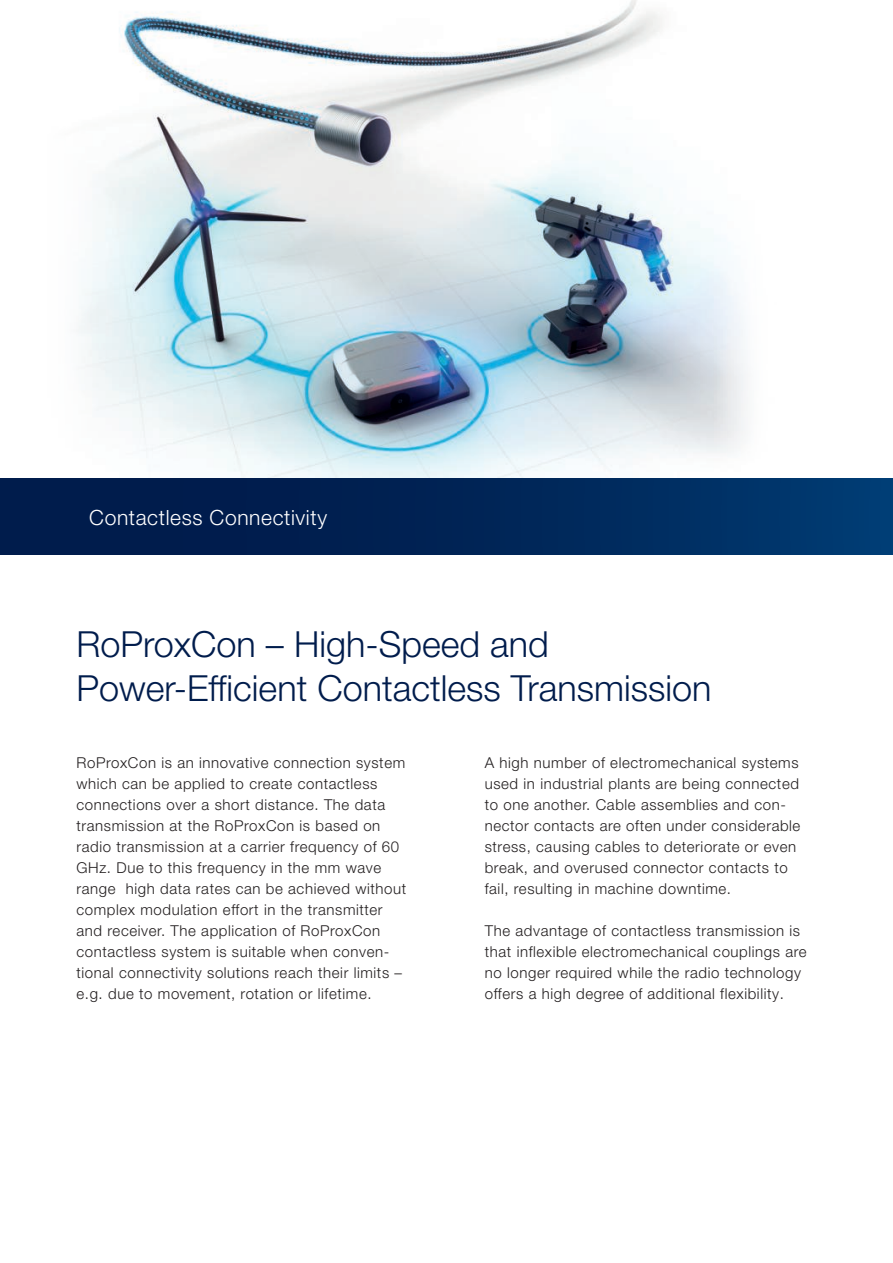
<style>
.page{position:relative;width:893px;height:1263px;background:#fff}
.page>*{position:absolute;margin:0;border:0;box-sizing:border-box;transform-origin:0 0}
.t1{font:300 36px/43.5px "Helvetica Neue LT Pro";color:#001c4c}
.t2{font:300 21px "Helvetica Neue LT Pro";letter-spacing:.03em;color:#fff}
.t3{font:300 15px/21px "Helvetica Neue LT Pro";letter-spacing:.04em;color:#231f20}
</style>
<div class="page">
<img style="left:78px;top:0;width:668px;height:478px">
<div style="left:0;top:478px;width:893px;height:77px;background:linear-gradient(to right,#001544,#00386e)"></div>
<h2 class="t2" style="left:89px;top:505px;width:239px">Contactless Connectivity</h2>
<h1 class="t1" style="left:77px;top:622px;width:636px">RoProxCon – High-Speed and<br>Power-Efficient Contactless Transmission</h1>
<p class="t3" style="left:77px;top:751px;width:331px">RoProxCon is an innovative connection system which can be applied to create contactless connections over a short distance. The data transmission at the RoProxCon is based on radio transmission at a carrier frequency of 60<br>GHz. Due to this frequency in the mm wave range high data rates can be achieved without complex modulation effort in the transmitter and receiver. The application of RoProxCon contactless system is suitable when conven&shy;tional connectivity solutions reach their limits – e.g. due to movement, rotation or lifetime.</p>
<p class="t3" style="left:485px;top:751px;width:317px">A high number of electromechanical systems used in industrial plants are being connected to one another. Cable assemblies and con&shy;nector contacts are often under considerable stress, causing cables to deteriorate or even break, and overused connector contacts to fail, resulting in machine downtime.</p>
<p class="t3" style="left:485px;top:919px;width:323px">The advantage of contactless transmission is that inflexible electromechanical couplings are no longer required while the radio technology offers a high degree of additional flexibility.</p>
</div>
